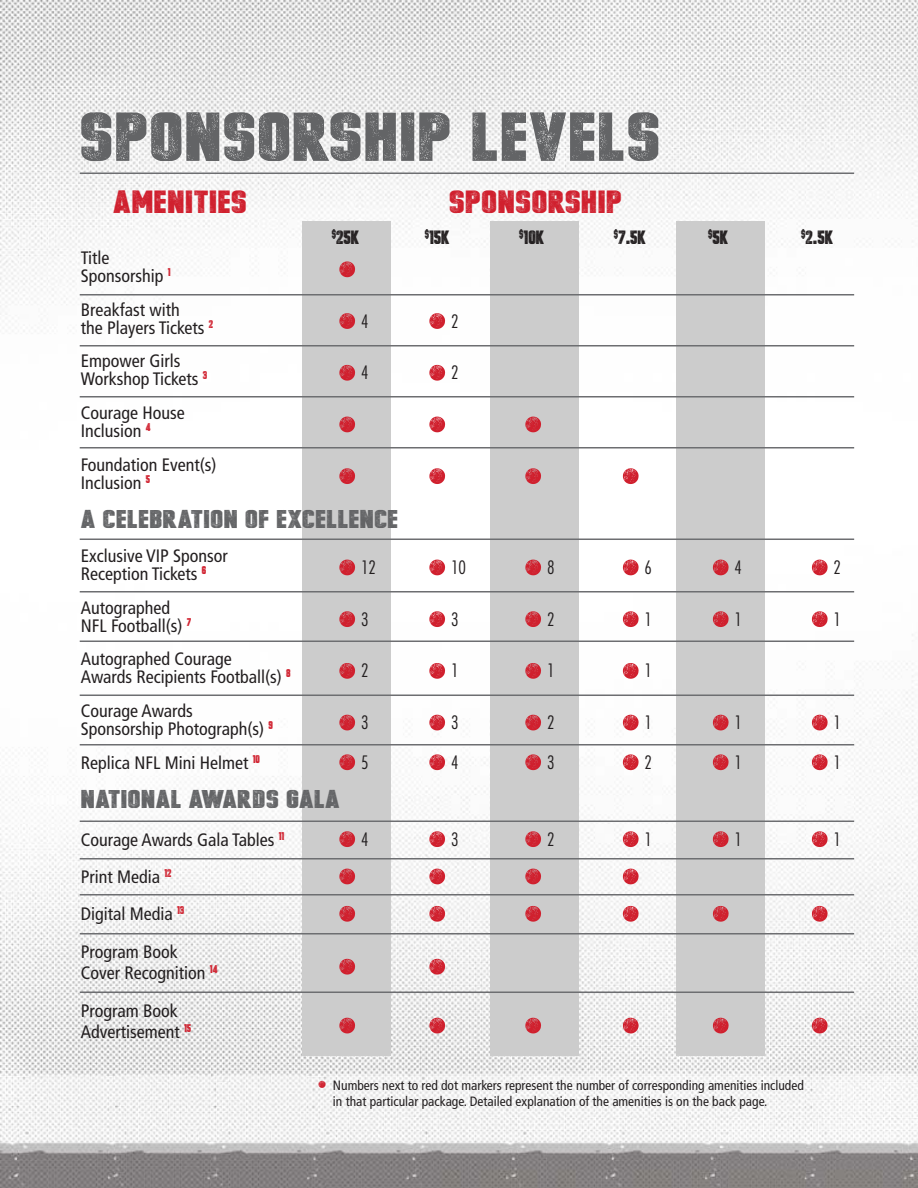
<style>
.page{position:relative;width:918px;height:1188px;background:#fff}
.page>*{position:absolute;margin:0;border:0;box-sizing:border-box;transform-origin:0 0}
.t1{font:64.5px "Headlined";letter-spacing:.02em;color:#636466;scale:1.25 1}
.t2{font:54px "Headlined";color:#d0202e}
.t3{font:30px "Headlined";letter-spacing:.02em;color:#d0202e;scale:1.25 1}
.t4{font:24px "Headlined";letter-spacing:.02em;color:#636466;scale:1.28 1}
.t5{font:condensed 18px/18px "Frutiger";color:#231f20}
.t6{font:18px "Headlined";color:#231f20}
.t7{font:300 condensed 18px "Futura";color:#231f20}
.t8{font:condensed 13.5px/16.2px "Frutiger";color:#231f20}
.s1{font-family:"Headlined";font-weight:400;font-stretch:normal;font-size:54px;color:#d0202e}
.s2{font-family:"Headlined";font-stretch:normal;font-size:24px;color:#d0202e}
</style>
<div class="page">
<img style="left:0;top:0;width:918px;height:1188px">
<div style="left:302px;top:222px;width:88px;height:834px;background:#ccc"></div>
<div style="left:491px;top:222px;width:88px;height:834px;background:#ccc"></div>
<div style="left:676px;top:222px;width:88px;height:834px;background:#ccc"></div>
<hr style="left:80px;top:173px;width:774px;height:1px;background:#6d6e71">
<hr style="left:80px;top:294px;width:774px;height:2px;background:#6d6e71">
<hr style="left:80px;top:345px;width:774px;height:2px;background:#6d6e71">
<hr style="left:80px;top:396px;width:774px;height:2px;background:#6d6e71">
<hr style="left:80px;top:447px;width:774px;height:2px;background:#6d6e71">
<hr style="left:80px;top:539px;width:774px;height:1px;background:#6d6e71">
<hr style="left:80px;top:591px;width:774px;height:2px;background:#6d6e71">
<hr style="left:80px;top:641px;width:774px;height:1px;background:#6d6e71">
<hr style="left:80px;top:695px;width:774px;height:1px;background:#6d6e71">
<hr style="left:80px;top:744px;width:774px;height:2px;background:#6d6e71">
<hr style="left:80px;top:821px;width:774px;height:1px;background:#6d6e71">
<hr style="left:80px;top:858px;width:774px;height:2px;background:#6d6e71">
<hr style="left:80px;top:894px;width:774px;height:2px;background:#6d6e71">
<hr style="left:80px;top:933px;width:774px;height:2px;background:#6d6e71">
<hr style="left:80px;top:992px;width:774px;height:1px;background:#6d6e71">
<h1 class="t1" style="left:80px;top:99px;width:466px">SPONSORSHIP LEVELS</h1>
<h3 class="t3" style="left:113px;top:184px;width:108px">AMENITIES</h3>
<h3 class="t3" style="left:449px;top:184px;width:140px">SPONSORSHIP</h3>
<p class="t5" style="left:81px;top:249px;width:91px">Title<br>Sponsorship <sup>1</sup></p>
<h2 class="t2" style="left:337px;top:239px;width:21px">•</h2>
<p class="t5" style="left:81px;top:301px;width:134px">Breakfast with<br>the Players Tickets <sup>2</sup></p>
<h2 class="t2" style="left:337px;top:291px;width:111px">•<sup>4</sup> •</h2>
<p class="t7" style="left:451px;top:310px;width:9px">2</p>
<p class="t5" style="left:81px;top:352px;width:128px">Empower Girls<br>Workshop Tickets <sup>3</sup></p>
<h2 class="t2" style="left:337px;top:343px;width:111px">•<sup>4</sup> •</h2>
<p class="t7" style="left:451px;top:361px;width:9px">2</p>
<p class="t5" style="left:81px;top:404px;width:105px">Courage House<br>Inclusion <sup>4</sup></p>
<h2 class="t2" style="left:337px;top:394px;width:111px">• •</h2>
<h2 class="t2" style="left:523px;top:394px;width:21px">•</h2>
<p class="t5" style="left:81px;top:456px;width:137px">Foundation Event(s)<br>Inclusion <sup>5</sup></p>
<h2 class="t2" style="left:337px;top:446px;width:111px">• •</h2>
<h2 class="t2" style="left:523px;top:446px;width:119px">• •</h2>
<h3 class="t4" style="left:81px;top:505px;width:249px">A CELEBRATION OF EXCELLENCE</h3>
<p class="t5" style="left:81px;top:547px;width:148px">Exclusive VIP Sponsor<br>Reception Tickets <sup>6</sup></p>
<p class="t7" style="left:337px;top:556px;width:40px"><span class="s1">•</span> 12</p>
<p class="t7" style="left:427px;top:556px;width:40px"><span class="s1">•</span> 10</p>
<h2 class="t2" style="left:523px;top:537px;width:119px">•<sup>8</sup> •</h2>
<p class="t7" style="left:645px;top:556px;width:9px">6</p>
<h2 class="t2" style="left:711px;top:537px;width:33px">•<sup>4</sup></h2>
<h2 class="t2" style="left:810px;top:537px;width:33px">•<sup>2</sup></h2>
<p class="t5" style="left:81px;top:599px;width:112px">Autographed<br>NFL Football(s) <sup>7</sup></p>
<h2 class="t2" style="left:337px;top:589px;width:111px">•<sup>3</sup> •</h2>
<p class="t7" style="left:451px;top:608px;width:9px">3</p>
<h2 class="t2" style="left:523px;top:589px;width:119px">•<sup>2</sup> •</h2>
<p class="t7" style="left:645px;top:608px;width:9px">1</p>
<h2 class="t2" style="left:711px;top:589px;width:33px">•<sup>1</sup></h2>
<h2 class="t2" style="left:810px;top:589px;width:33px">•<sup>1</sup></h2>
<p class="t5" style="left:81px;top:650px;width:211px">Autographed Courage<br>Awards Recipients Football(s) <sup>8</sup></p>
<h2 class="t2" style="left:337px;top:641px;width:111px">•<sup>2</sup> •</h2>
<p class="t7" style="left:451px;top:660px;width:9px">1</p>
<h2 class="t2" style="left:523px;top:641px;width:119px">•<sup>1</sup> •</h2>
<p class="t7" style="left:645px;top:660px;width:9px">1</p>
<p class="t5" style="left:81px;top:702px;width:194px">Courage Awards<br>Sponsorship Photograph(s) <sup>9</sup></p>
<h2 class="t2" style="left:337px;top:692px;width:111px">•<sup>3</sup> •</h2>
<p class="t7" style="left:451px;top:711px;width:9px">3</p>
<h2 class="t2" style="left:523px;top:692px;width:119px">•<sup>2</sup> •</h2>
<p class="t7" style="left:645px;top:711px;width:9px">1</p>
<h2 class="t2" style="left:711px;top:692px;width:33px">•<sup>1</sup></h2>
<h2 class="t2" style="left:810px;top:692px;width:33px">•<sup>1</sup></h2>
<p class="t5" style="left:81px;top:754px;width:181px">Replica NFL Mini Helmet <sup>10</sup></p>
<h2 class="t2" style="left:337px;top:732px;width:111px">•<sup>5</sup> •</h2>
<p class="t7" style="left:451px;top:751px;width:9px">4</p>
<h2 class="t2" style="left:523px;top:732px;width:119px">•<sup>3</sup> •</h2>
<p class="t7" style="left:645px;top:751px;width:9px">2</p>
<h2 class="t2" style="left:711px;top:732px;width:33px">•<sup>1</sup></h2>
<h2 class="t2" style="left:810px;top:732px;width:33px">•<sup>1</sup></h2>
<h3 class="t4" style="left:81px;top:786px;width:204px">NATIONAL AWARDS GALA</h3>
<p class="t5" style="left:81px;top:831px;width:205px">Courage Awards Gala Tables <sup>11</sup></p>
<h2 class="t2" style="left:337px;top:809px;width:111px">•<sup>4</sup> •</h2>
<p class="t7" style="left:451px;top:828px;width:9px">3</p>
<h2 class="t2" style="left:523px;top:809px;width:119px">•<sup>2</sup> •</h2>
<p class="t7" style="left:645px;top:828px;width:9px">1</p>
<h2 class="t2" style="left:711px;top:809px;width:33px">•<sup>1</sup></h2>
<h2 class="t2" style="left:810px;top:809px;width:33px">•<sup>1</sup></h2>
<p class="t5" style="left:81px;top:868px;width:92px">Print Media <sup>12</sup></p>
<h2 class="t2" style="left:337px;top:846px;width:111px">• •</h2>
<h2 class="t2" style="left:523px;top:846px;width:119px">• •</h2>
<p class="t5" style="left:81px;top:905px;width:105px">Digital Media <sup>13</sup></p>
<h2 class="t2" style="left:337px;top:884px;width:111px">• •</h2>
<h2 class="t2" style="left:523px;top:884px;width:119px">• •</h2>
<h2 class="t2" style="left:711px;top:884px;width:120px">• •</h2>
<p class="t5" style="left:81px;top:941px;width:138px;line-height:21.6px">Program Book<br>Cover Recognition <sup>14</sup></p>
<p class="t6" style="left:332px;top:227px;width:29px"><sup>$</sup>25K</p>
<p class="t6" style="left:425px;top:227px;width:26px"><sup>$</sup>15K</p>
<p class="t6" style="left:519px;top:227px;width:27px"><sup>$</sup>10K</p>
<p class="t6" style="left:614px;top:227px;width:34px"><sup>$</sup>7.5K</p>
<p class="t6" style="left:708px;top:227px;width:22px"><sup>$</sup>5K</p>
<p class="t6" style="left:801px;top:227px;width:34px"><sup>$</sup>2.5K</p>
<h2 class="t2" style="left:337px;top:937px;width:111px">• •</h2>
<p class="t5" style="left:81px;top:1000px;width:112px;line-height:21.6px">Program Book<br>Advertisement <sup>15</sup></p>
<h2 class="t2" style="left:337px;top:996px;width:111px">• •</h2>
<h2 class="t2" style="left:523px;top:996px;width:119px">• •</h2>
<h2 class="t2" style="left:711px;top:996px;width:120px">• •</h2>
<p class="t8" style="left:333px;top:1077px;width:473px;text-indent:-15px"><span class="s2">•</span> Numbers next to red dot markers represent the number of corresponding amenities included in that particular package. Detailed explanation of the amenities is on the back page.</p>
</div>
